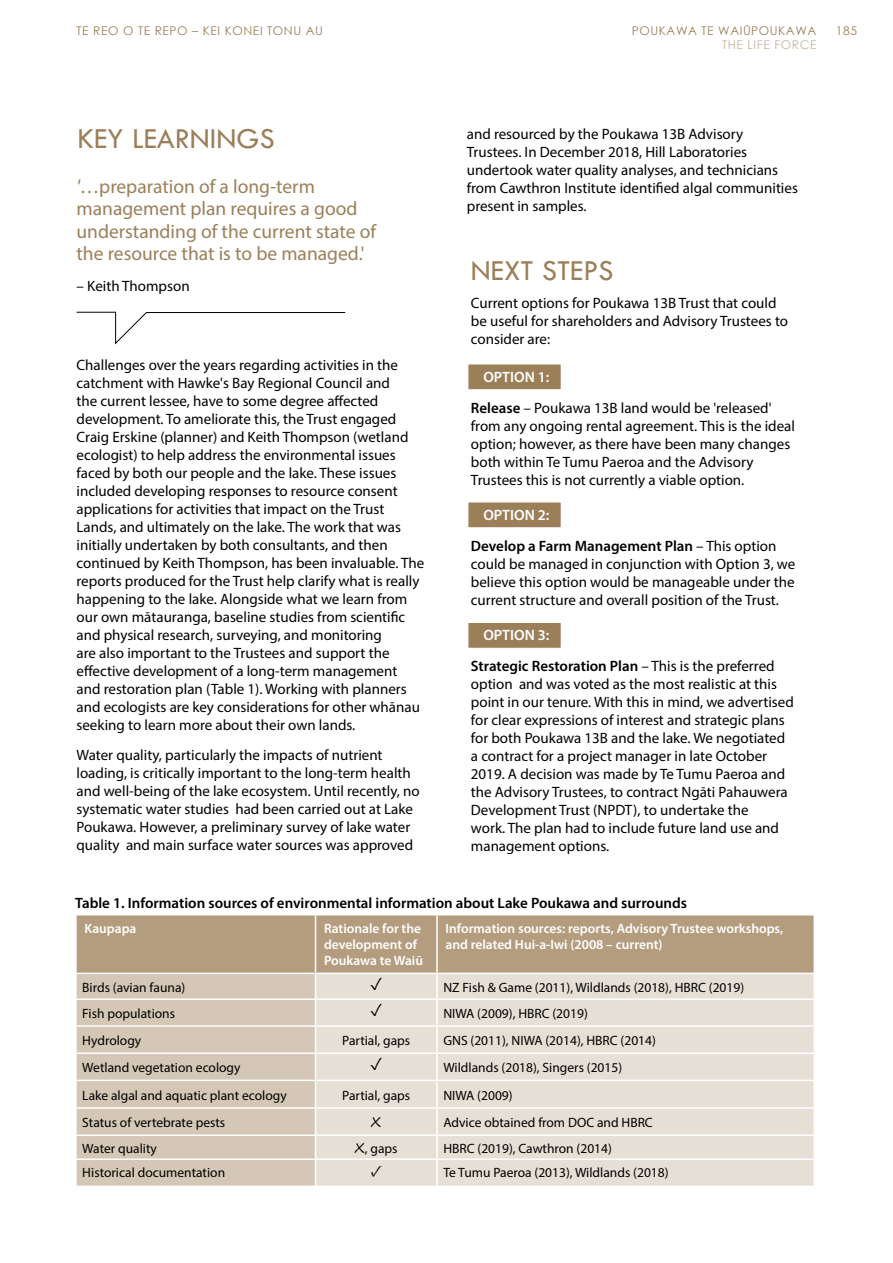
<style>
.page{position:relative;width:893px;height:1263px;background:#fff}
.page>*{position:absolute;margin:0;border:0;box-sizing:border-box;transform-origin:0 0}
.t1{font:30px "Tw Cen";color:#9b7f58}
.t2{font:19.5px/22.5px "Myriad Pro";color:#9b7f58}
.t3{font:16.5px "Minion Pro";color:#000}
.t4{font:15px/18px "Myriad Pro";color:#000}
.t5{font:600 15px/30.8px "Myriad Pro";color:#000}
.t6{font:13.5px "Myriad Pro";color:#000}
.t7{font:600 13.5px/15.8px "Myriad Pro";color:#fff}
.t8{font:13.5px "Segoe Script";color:#000}
.t9{font:12px "Century Gothic";letter-spacing:.05em;color:#9b7f58}
.t10{font:12px "Century Gothic";letter-spacing:.05em;color:#c6b49c}
.s1{font-style:italic}
.s2{font-weight:600;color:#fff}
.s3{font-weight:600}
.s4{color:#fff}
.s5{font-weight:400}
.s6{font-family:"Segoe Script"}
</style>
<div class="page">
<div style="left:467px;top:622px;width:95px;height:27px;background:#9b7f58;border:1px solid #fff"></div>
<div style="left:467px;top:501px;width:95px;height:27px;background:#9b7f58;border:1px solid #fff"></div>
<div style="left:467px;top:363px;width:95px;height:27px;background:#9b7f58;border:1px solid #fff"></div>
<svg style="left:76px;top:312px;width:270px;height:32px"></svg>
<svg style="left:76px;top:915px;width:739px;height:270px;background:#d8cdbd"></svg>
<p class="t9" style="left:745px;top:16px;width:5px">-</p>
<p class="t10" style="left:722px;top:36px;width:96px">THE LIFE FORCE</p>
<p class="t9" style="left:632px;top:22px;width:186px">POUKAWA TE WAIUPOUKAWA</p>
<p class="t9" style="left:77px;top:22px;width:248px">TE REO O TE REPO – KEI KONEI TONU AU</p>
<p class="t9" style="left:836px;top:22px;width:23px">185</p>
<h1 class="t1" style="left:78px;top:121px;width:199px">KEY LEARNINGS</h1>
<p class="t4" style="left:467px;top:125px;width:333px">and resourced by the Poukawa 13B Advisory Trustees. In December 2018, Hill Laboratories undertook water quality analyses, and technicians from Cawthron Institute identified algal communities present in samples.</p>
<h2 class="t2" style="left:77px;top:175px;width:301px"><span class="s1">'</span>…preparation of a long-term management plan requires a good understanding of the current state of the resource that is to be managed.'</h2>
<p class="t4" style="left:77px;top:277px;width:115px">– Keith Thompson</p>
<h1 class="t1" style="left:471px;top:252px;width:144px">NEXT STEPS</h1>
<p class="t4" style="left:471px;top:294px;width:319px">Current options for Poukawa 13B Trust that could be useful for shareholders and Advisory Trustees to consider are:</p>
<p class="t4" style="left:471px;top:362px;width:302px;line-height:30.8px;text-indent:12px"><span class="s2">OPTION 1:<br></span><span class="s3">Release</span> – Poukawa 13B land would be 'released'</p>
<p class="t4" style="left:471px;top:417px;width:326px">from any ongoing rental agreement. This is the ideal option; however, as there have been many changes both within Te Tumu Paeroa and the Advisory Trustees this is not currently a viable option.</p>
<p class="t5" style="left:471px;top:499px;width:307px;text-indent:12px"><span class="s4">OPTION 2:<br></span>Develop a Farm Management Plan <span class="s5">– This option</span></p>
<p class="t4" style="left:471px;top:555px;width:326px;text-align:justify">could be managed in conjunction with Option 3, we believe this option would be manageable under the current structure and overall position of the Trust.</p>
<p class="t5" style="left:471px;top:619px;width:305px;text-indent:12px"><span class="s4">OPTION 3:<br></span>Strategic Restoration Plan <span class="s5">– This is the preferred</span></p>
<p class="t4" style="left:471px;top:674px;width:324px">option and was voted as the most realistic at this point in our tenure. With this in mind, we advertised for clear expressions of interest and strategic plans for both Poukawa 13B and the lake. We negotiated a contract for a project manager in late October 2019. A decision was made by Te Tumu Paeroa and the Advisory Trustees, to contract Ngāti Pahauwera Development Trust (NPDT), to undertake the<br>work. The plan had to include future land use and management options.</p>
<p class="t4" style="left:77px;top:355px;width:349px">Challenges over the years regarding activities in the catchment with Hawke's Bay Regional Council and<br>the current lessee, have to some degree affected development. To ameliorate this, the Trust engaged Craig Erskine (planner) and Keith Thompson (wetland ecologist) to help address the environmental issues faced by both our people and the lake. These issues included developing responses to resource consent applications for activities that impact on the Trust Lands, and ultimately on the lake. The work that was initially undertaken by both consultants, and then continued by Keith Thompson, has been invaluable. The reports produced for the Trust help clarify what is really happening to the lake. Alongside what we learn from our own mātauranga, baseline studies from scientific and physical research, surveying, and monitoring<br>are also important to the Trustees and support the effective development of a long-term management and restoration plan (Table 1). Working with planners and ecologists are key considerations for other whānau seeking to learn more about their own lands.</p>
<p class="t4" style="left:77px;top:746px;width:345px">Water quality, particularly the impacts of nutrient loading, is critically important to the long-term health and well-being of the lake ecosystem. Until recently, no systematic water studies had been carried out at Lake Poukawa. However, a preliminary survey of lake water quality and main surface water sources was approved</p>
<p class="t5" style="left:75px;top:887px;width:613px">Table 1. Information sources of environmental information about Lake Poukawa and surrounds</p>
<p class="t7" style="left:84px;top:921px;width:54px">Kaupapa</p>
<p class="t7" style="left:324px;top:921px;width:101px">Rationale for the development of<br>Poukawa te Waiū</p>
<p class="t7" style="left:446px;top:921px;width:339px">Information sources: reports, Advisory Trustee workshops, and related Hui-a-Iwi (2008 – current)</p>
<p class="t6" style="left:82px;top:979px;width:105px">Birds (avian fauna)</p>
<p class="t6" style="left:443px;top:979px;width:302px">NZ Fish &amp; Game (2011), Wildlands (2018), HBRC (2019)</p>
<p class="t6" style="left:82px;top:1005px;width:94px">Fish populations</p>
<p class="t6" style="left:443px;top:1005px;width:146px">NIWA (2009), HBRC (2019)</p>
<p class="t6" style="left:82px;top:1032px;width:60px">Hydrology</p>
<p class="t6" style="left:342px;top:1032px;width:69px">Partial, gaps</p>
<p class="t6" style="left:443px;top:1032px;width:214px">GNS (2011), NIWA (2014), HBRC (2014)</p>
<p class="t6" style="left:82px;top:1059px;width:160px">Wetland vegetation ecology</p>
<p class="t6" style="left:443px;top:1059px;width:180px">Wildlands (2018), Singers (2015)</p>
<p class="t6" style="left:82px;top:1087px;width:206px">Lake algal and aquatic plant ecology</p>
<p class="t6" style="left:342px;top:1087px;width:69px">Partial, gaps</p>
<p class="t6" style="left:443px;top:1087px;width:71px">NIWA (2009)</p>
<p class="t6" style="left:82px;top:1114px;width:144px">Status of vertebrate pests</p>
<p class="t8" style="left:371px;top:1111px;width:11px">X</p>
<p class="t6" style="left:443px;top:1114px;width:211px">Advice obtained from DOC and HBRC</p>
<p class="t6" style="left:82px;top:1140px;width:76px">Water quality</p>
<p class="t6" style="left:355px;top:1140px;width:44px"><span class="s6">X</span>, gaps</p>
<p class="t6" style="left:443px;top:1140px;width:170px">HBRC (2019), Cawthron (2014)</p>
<p class="t6" style="left:82px;top:1164px;width:144px">Historical documentation</p>
<p class="t3" style="left:371px;top:1159px;width:13px">✓</p>
<p class="t6" style="left:443px;top:1164px;width:227px">Te Tumu Paeroa (2013), Wildlands (2018)</p>
</div>
